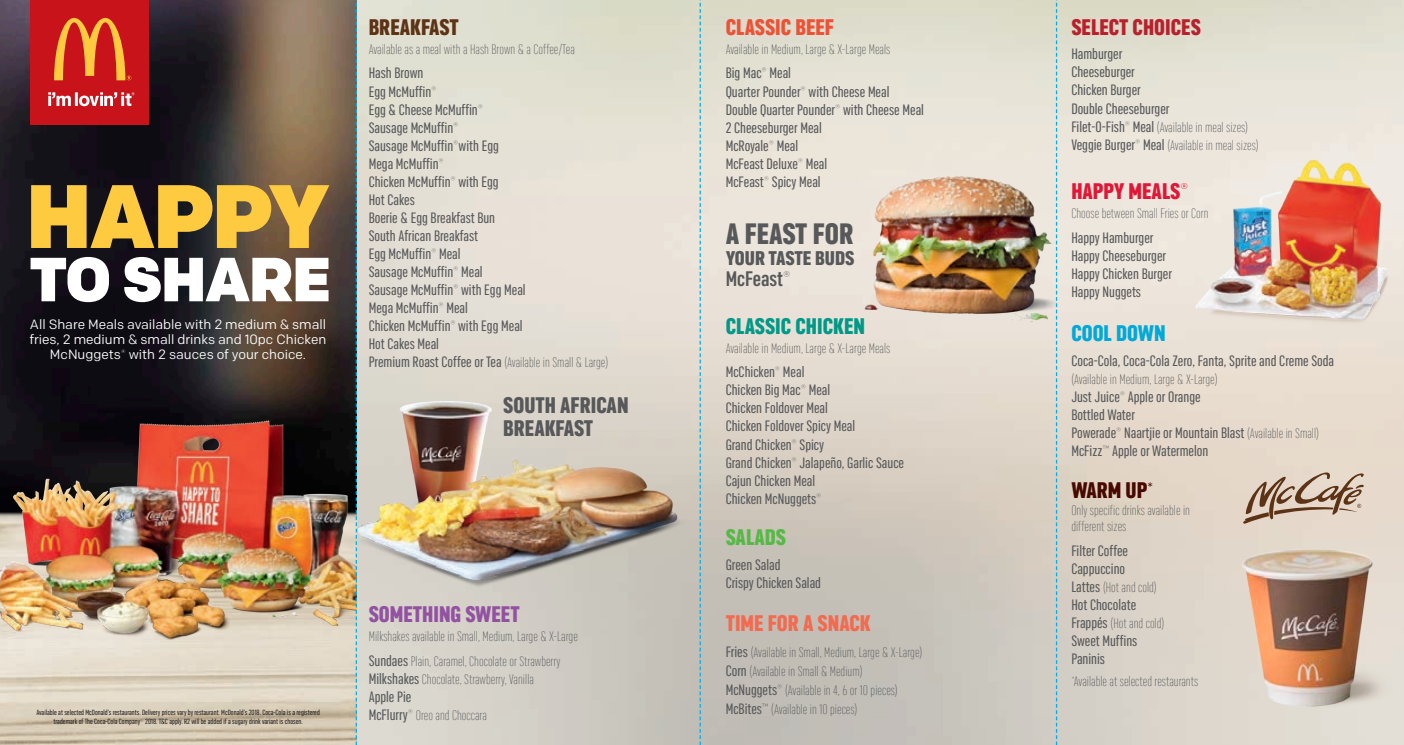
<style>
.page{position:relative;width:1404px;height:745px;background:#fff}
.page>*{position:absolute;margin:0;border:0;box-sizing:border-box;transform-origin:0 0}
.t1{font:900 89.62px "Lovin Sans";letter-spacing:-.02em;color:#feca3f}
.t2{font:900 62px "Lovin Sans";letter-spacing:-.02em;color:#fff}
.t3{font:900 29.38px "Lovin Sans Condensed";color:#57585a}
.t4{font:900 22.5px "Lovin Sans Condensed";color:#57585a}
.t5{font:900 22.5px "Lovin Sans Condensed";color:#9252a1}
.t6{font:900 22.5px "Lovin Sans Condensed";color:#098}
.t7{font:900 22.5px "Lovin Sans Condensed";color:#b9202e}
.t8{font:900 22.5px "Lovin Sans Condensed";color:#f26b50}
.t9{font:900 22.5px "Lovin Sans Condensed";color:#ed5136}
.t10{font:900 22.5px "Lovin Sans Condensed";color:#e01736}
.t11{font:900 22.5px "Lovin Sans Condensed";color:#5d3315}
.t12{font:900 22.5px "Lovin Sans Condensed";color:#00a9d8}
.t13{font:900 22.5px "Lovin Sans Condensed";color:#480a00}
.t14{font:900 22.5px "Lovin Sans Condensed";color:#56b947}
.t15{font:700 21px "Lovin Sans Condensed";color:#57585a}
.t16{font:900 19.75px "Lovin Sans Condensed";color:#57585a;scale:1.04 1}
.t17{font:15px "Lovin Sans Condensed";color:#57585a}
.t18{font:300 13.75px/16.2px "Lovin Sans Condensed";color:#57585a}
.t19{font:13.38px/14.6px "Lovin Sans";color:#fff;text-align:center}
.t20{font:7.5px "Lovin Sans Condensed";color:#231f20}
.s1{font-weight:400;font-size:15px}
.s2{font-weight:300;font-size:13.75px}
</style>
<div class="page">
<img style="left:357px;top:0;width:1046px;height:744px">
<img style="left:0;top:0;width:355px;height:360px">
<img style="left:0;top:360px;width:355px;height:334px">
<div style="left:30px;top:0;width:119px;height:124px;background:#c8131b"></div>
<svg style="left:54px;top:18px;width:77px;height:62px"></svg>
<svg style="left:48px;top:92px;width:87px;height:14px"></svg>
<img style="left:855px;top:164px;width:200px;height:167px">
<img style="left:1175px;top:96px;width:228px;height:232px">
<div style="left:374px;top:364px;width:144px;height:24px;background:#ded8cd"></div>
<img style="left:333px;top:388px;width:358px;height:205px">
<svg style="left:699px;top:0;width:1px;height:744px"></svg>
<svg style="left:1055px;top:0;width:2px;height:744px"></svg>
<svg style="left:355px;top:0;width:2px;height:744px"></svg>
<img style="left:1097px;top:425px;width:306px;height:319px">
<svg style="left:1242px;top:472px;width:121px;height:51px;background:#c3af9d"></svg>
<p class="t1" style="left:26px;top:161px;width:304px">HAPPY</p>
<p class="t2" style="left:29px;top:241px;width:303px">TO SHARE</p>
<p class="t19" style="left:29px;top:317px;width:298px">All Share Meals available with 2 medium &amp; small fries, 2 medium &amp; small drinks and 10pc Chicken<br>McNuggets® with 2 sauces of your choice.</p>
<p class="t11" style="left:369px;top:14px;width:91px">BREAKFAST</p>
<p class="t18" style="left:369px;top:41px;width:208px">Available as a meal with a Hash Brown &amp; a Coffee/Tea</p>
<p class="t17" style="left:369px;top:65px;width:56px">Hash Brown</p>
<p class="t17" style="left:369px;top:83px;width:69px">Egg McMuffin®</p>
<p class="t17" style="left:369px;top:101px;width:116px">Egg &amp; Cheese McMuffin®</p>
<p class="t17" style="left:369px;top:119px;width:91px">Sausage McMuffin®</p>
<p class="t17" style="left:369px;top:137px;width:132px">Sausage McMuffin®with Egg</p>
<p class="t17" style="left:369px;top:155px;width:76px">Mega McMuffin®</p>
<p class="t17" style="left:369px;top:173px;width:131px">Chicken McMuffin® with Egg</p>
<p class="t17" style="left:369px;top:191px;width:48px">Hot Cakes</p>
<p class="t17" style="left:369px;top:209px;width:128px">Boerie &amp; Egg Breakfast Bun</p>
<p class="t17" style="left:369px;top:227px;width:111px">South African Breakfast</p>
<p class="t17" style="left:369px;top:245px;width:93px">Egg McMuffin® Meal</p>
<p class="t17" style="left:369px;top:263px;width:115px">Sausage McMuffin® Meal</p>
<p class="t17" style="left:369px;top:281px;width:158px">Sausage McMuffin® with Egg Meal</p>
<p class="t17" style="left:369px;top:299px;width:101px">Mega McMuffin® Meal</p>
<p class="t17" style="left:369px;top:317px;width:155px">Chicken McMuffin® with Egg Meal</p>
<p class="t17" style="left:369px;top:335px;width:72px">Hot Cakes Meal</p>
<p class="t18" style="left:369px;top:354px;width:241px"><span class="s1">Premium Roast Coffee or Tea</span> (Available in Small &amp; Large)</p>
<p class="t4" style="left:503px;top:392px;width:127px">SOUTH AFRICAN</p>
<p class="t4" style="left:503px;top:414px;width:91px">BREAKFAST</p>
<p class="t20" style="left:36px;top:707px;width:285px">Available at selected McDonald’s restaurants. Delivery prices vary by restaurant. McDonald’s 2018. Coca-Cola is a registered</p>
<p class="t20" style="left:54px;top:716px;width:250px">trademark of The Coca-Cola Company<sup>©</sup> 2018. T&amp;C apply. R2 will be added if a sugary drink variant is chosen.</p>
<p class="t5" style="left:369px;top:600px;width:152px">SOMETHING SWEET</p>
<p class="t18" style="left:369px;top:628px;width:211px">Milkshakes available in Small, Medium, Large &amp; X-Large</p>
<p class="t18" style="left:369px;top:652px;width:193px"><span class="s1">Sundaes</span> Plain, Caramel, Chocolate or Strawberry</p>
<p class="t18" style="left:369px;top:670px;width:167px"><span class="s1">Milkshakes</span> Chocolate, Strawberry, Vanilla</p>
<p class="t17" style="left:369px;top:687px;width:44px">Apple Pie</p>
<p class="t18" style="left:369px;top:706px;width:120px"><span class="s1">McFlurry®</span> Oreo and Choccara</p>
<p class="t9" style="left:725px;top:14px;width:110px">CLASSIC BEEF</p>
<p class="t18" style="left:725px;top:41px;width:166px">Available in Medium, Large &amp; X-Large Meals</p>
<p class="t17" style="left:725px;top:65px;width:67px">Big Mac® Meal</p>
<p class="t17" style="left:725px;top:83px;width:165px">Quarter Pounder® with Cheese Meal</p>
<p class="t17" style="left:725px;top:101px;width:200px">Double Quarter Pounder® with Cheese Meal</p>
<p class="t17" style="left:725px;top:119px;width:98px">2 Cheeseburger Meal</p>
<p class="t17" style="left:725px;top:137px;width:74px">McRoyale® Meal</p>
<p class="t17" style="left:725px;top:155px;width:103px">McFeast Deluxe® Meal</p>
<p class="t17" style="left:725px;top:173px;width:96px">McFeast® Spicy Meal</p>
<p class="t3" style="left:725px;top:217px;width:129px">A FEAST FOR</p>
<p class="t16" style="left:725px;top:246px;width:125px">YOUR TASTE BUDS</p>
<p class="t15" style="left:725px;top:267px;width:66px">McFeast®</p>
<p class="t6" style="left:725px;top:312px;width:141px">CLASSIC CHICKEN</p>
<p class="t18" style="left:725px;top:339px;width:166px">Available in Medium, Large &amp; X-Large Meals</p>
<p class="t17" style="left:725px;top:363px;width:80px">McChicken® Meal</p>
<p class="t17" style="left:725px;top:381px;width:106px">Chicken Big Mac® Meal</p>
<p class="t17" style="left:725px;top:399px;width:104px">Chicken Foldover Meal</p>
<p class="t17" style="left:725px;top:417px;width:131px">Chicken Foldover Spicy Meal</p>
<p class="t17" style="left:725px;top:435px;width:100px">Grand Chicken® Spicy</p>
<p class="t17" style="left:725px;top:453px;width:180px">Grand Chicken® Jalapeño, Garlic Sauce</p>
<p class="t17" style="left:725px;top:471px;width:91px">Cajun Chicken Meal</p>
<p class="t17" style="left:725px;top:489px;width:97px">Chicken McNuggets®</p>
<p class="t14" style="left:725px;top:524px;width:62px">SALADS</p>
<p class="t17" style="left:725px;top:556px;width:56px">Green Salad</p>
<p class="t17" style="left:725px;top:574px;width:97px">Crispy Chicken Salad</p>
<p class="t8" style="left:725px;top:609px;width:147px">TIME FOR A SNACK</p>
<p class="t18" style="left:725px;top:643px;width:198px"><span class="s1">Fries</span> (Available in Small, Medium, Large &amp; X-Large)</p>
<p class="t18" style="left:725px;top:662px;width:138px"><span class="s1">Corn</span> (Available in Small &amp; Medium)</p>
<p class="t18" style="left:725px;top:681px;width:173px"><span class="s1">McNuggets®</span> (Available in 4, 6 or 10 pieces)</p>
<p class="t18" style="left:725px;top:700px;width:133px"><span class="s1">McBites™</span> (Available in 10 pieces)</p>
<p class="t7" style="left:1071px;top:14px;width:131px">SELECT CHOICES</p>
<p class="t17" style="left:1071px;top:46px;width:52px">Hamburger</p>
<p class="t17" style="left:1071px;top:64px;width:65px">Cheeseburger</p>
<p class="t17" style="left:1071px;top:82px;width:71px">Chicken Burger</p>
<p class="t17" style="left:1071px;top:100px;width:99px">Double Cheeseburger</p>
<p class="t18" style="left:1071px;top:119px;width:178px"><span class="s1">Filet-O-Fish® Meal</span> (Available in meal sizes)</p>
<p class="t18" style="left:1071px;top:137px;width:189px"><span class="s1">Veggie Burger® Meal</span> (Available in meal sizes)</p>
<p class="t10" style="left:1071px;top:178px;width:118px">HAPPY MEALS®</p>
<p class="t18" style="left:1071px;top:205px;width:139px">Choose between Small Fries or Corn</p>
<p class="t17" style="left:1071px;top:229px;width:84px">Happy Hamburger</p>
<p class="t17" style="left:1071px;top:247px;width:96px">Happy Cheeseburger</p>
<p class="t17" style="left:1071px;top:265px;width:102px">Happy Chicken Burger</p>
<p class="t17" style="left:1071px;top:283px;width:71px">Happy Nuggets</p>
<p class="t12" style="left:1071px;top:320px;width:96px">COOL DOWN</p>
<p class="t17" style="left:1071px;top:352px;width:264px">Coca-Cola, Coca-Cola Zero, Fanta, Sprite and Creme Soda</p>
<p class="t18" style="left:1071px;top:371px;width:148px">(Available in Medium, Large &amp; X-Large)</p>
<p class="t17" style="left:1071px;top:388px;width:131px">Just Juice® Apple or Orange</p>
<p class="t17" style="left:1071px;top:406px;width:65px">Bottled Water</p>
<p class="t17" style="left:1071px;top:424px;width:249px">Powerade® Naartjie or Mountain Blast <span class="s2">(Available in Small)</span></p>
<p class="t17" style="left:1071px;top:442px;width:138px">McFizz™ Apple or Watermelon</p>
<p class="t13" style="left:1071px;top:477px;width:83px">WARM UP*</p>
<p class="t18" style="left:1071px;top:502px;width:120px">Only specific drinks available in different sizes</p>
<p class="t17" style="left:1071px;top:542px;width:58px">Filter Coffee</p>
<p class="t17" style="left:1071px;top:560px;width:55px">Cappuccino</p>
<p class="t18" style="left:1071px;top:579px;width:87px"><span class="s1">Lattes</span> (Hot and cold)</p>
<p class="t17" style="left:1071px;top:596px;width:66px">Hot Chocolate</p>
<p class="t18" style="left:1071px;top:615px;width:94px"><span class="s1">Frappés</span> (Hot and cold)</p>
<p class="t17" style="left:1071px;top:632px;width:67px">Sweet Muffins</p>
<p class="t17" style="left:1071px;top:650px;width:35px">Paninis</p>
<p class="t18" style="left:1071px;top:672px;width:128px">*Available at selected restaurants</p>
</div>
